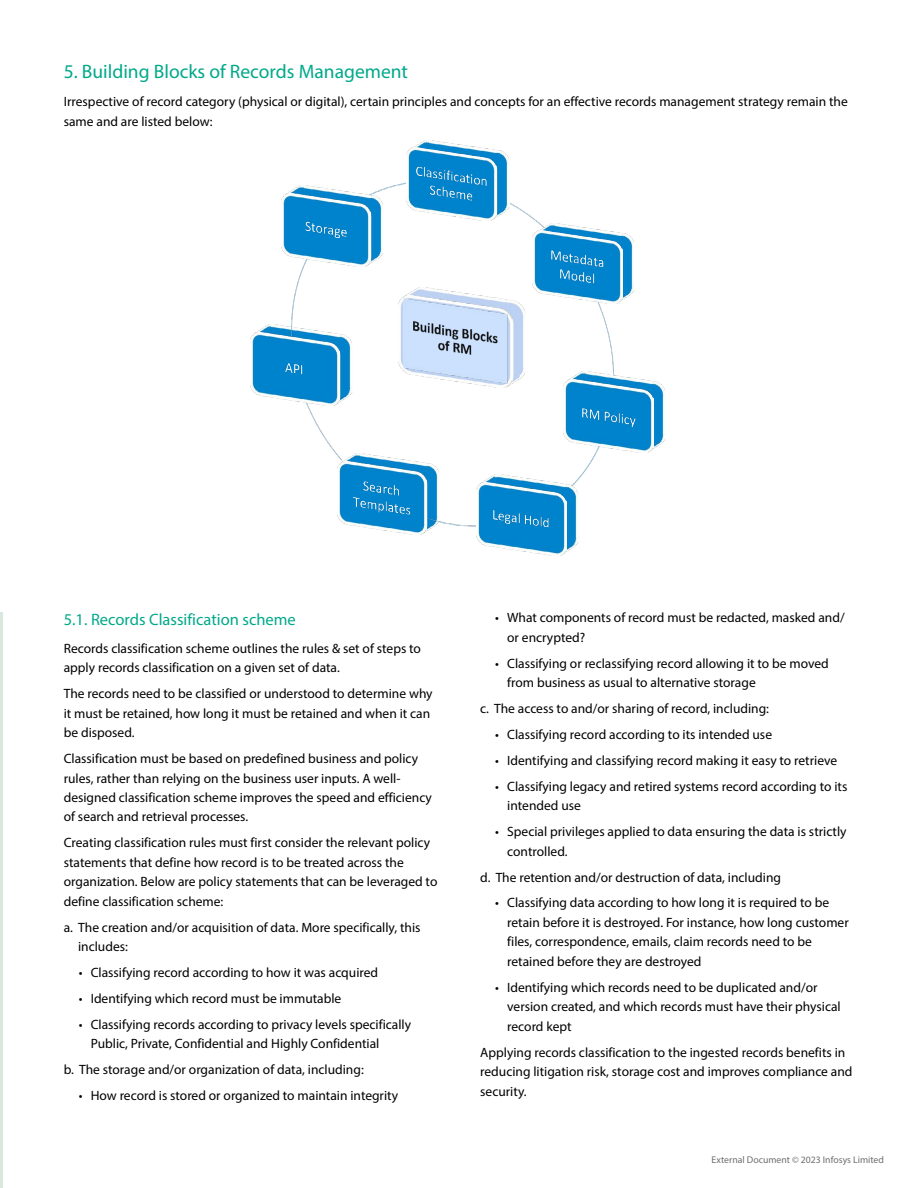
<style>
.page{position:relative;width:918px;height:1188px;background:#fff}
.page>*{position:absolute;margin:0;border:0;box-sizing:border-box;transform-origin:0 0}
.t1{font:19.5px "Myriad Pro";color:#00a98a}
.t2{font:16.5px "Myriad Pro";color:#00a98a}
.t3{font:13.5px/19.5px "Myriad Pro";color:#000}
.t4{font:9.75px "Myriad Pro";color:#6d6e71}
</style>
<div class="page">
<hr style="left:0;top:612px;width:2px;height:576px;background:#d9e7dc">
<svg style="left:250px;top:140px;width:416px;height:416px"></svg>
<h1 class="t1" style="left:64px;top:60px;width:346px">5. Building Blocks of Records Management</h1>
<p class="t3" style="left:64px;top:92px;width:786px">Irrespective of record category (physical or digital), certain principles and concepts for an effective records management strategy remain the same and are listed below:</p>
<p class="t2" style="left:64px;top:609px;width:234px">5.1. Records Classification scheme</p>
<p class="t3" style="left:64px;top:638px;width:359px">Records classification scheme outlines the rules &amp; set of steps to apply records classification on a given set of data.</p>
<p class="t3" style="left:64px;top:684px;width:370px">The records need to be classified or understood to determine why it must be retained, how long it must be retained and when it can be disposed.</p>
<p class="t3" style="left:64px;top:749px;width:370px">Classification must be based on predefined business and policy rules, rather than relying on the business user inputs. A well&shy;designed classification scheme improves the speed and efficiency of search and retrieval processes.</p>
<p class="t3" style="left:64px;top:833px;width:375px">Creating classification rules must first consider the relevant policy statements that define how record is to be treated across the organization. Below are policy statements that can be leveraged to define classification scheme:</p>
<p class="t3" style="left:78px;top:917px;width:344px;text-indent:-14px">a. The creation and/or acquisition of data. More specifically, this includes:</p>
<p class="t3" style="left:79px;top:963px;width:301px">• Classifying record according to how it was acquired</p>
<p class="t3" style="left:79px;top:989px;width:264px">• Identifying which record must be immutable</p>
<p class="t3" style="left:91px;top:1014px;width:322px;text-indent:-12px">• Classifying records according to privacy levels specifically<br>Public, Private, Confidential and Highly Confidential</p>
<p class="t3" style="left:64px;top:1060px;width:302px">b. The storage and/or organization of data, including:</p>
<p class="t3" style="left:79px;top:1086px;width:321px">• How record is stored or organized to maintain integrity</p>
<p class="t3" style="left:507px;top:608px;width:339px;text-indent:-12px">• What components of record must be redacted, masked and/ or encrypted?</p>
<p class="t3" style="left:507px;top:653px;width:323px;text-indent:-12px">• Classifying or reclassifying record allowing it to be moved from business as usual to alternative storage</p>
<p class="t3" style="left:480px;top:699px;width:290px">c. The access to and/or sharing of record, including:</p>
<p class="t3" style="left:495px;top:725px;width:278px">• Classifying record according to its intended use</p>
<p class="t3" style="left:495px;top:750px;width:344px">• Identifying and classifying record making it easy to retrieve</p>
<p class="t3" style="left:507px;top:776px;width:342px;text-indent:-12px">• Classifying legacy and retired systems record according to its intended use</p>
<p class="t3" style="left:507px;top:822px;width:341px;text-indent:-12px">• Special privileges applied to data ensuring the data is strictly controlled.</p>
<p class="t3" style="left:480px;top:867px;width:302px">d. The retention and/or destruction of data, including</p>
<p class="t3" style="left:507px;top:893px;width:343px;text-indent:-12px">• Classifying data according to how long it is required to be retain before it is destroyed. For instance, how long customer files, correspondence, emails, claim records need to be retained before they are destroyed</p>
<p class="t3" style="left:507px;top:977px;width:335px;text-indent:-12px">• Identifying which records need to be duplicated and/or version created, and which records must have their physical record kept</p>
<p class="t3" style="left:480px;top:1042px;width:374px">Applying records classification to the ingested records benefits in reducing litigation risk, storage cost and improves compliance and security.</p>
<p class="t4" style="left:712px;top:1154px;width:174px">External Document © 2023 Infosys Limited</p>
</div>
